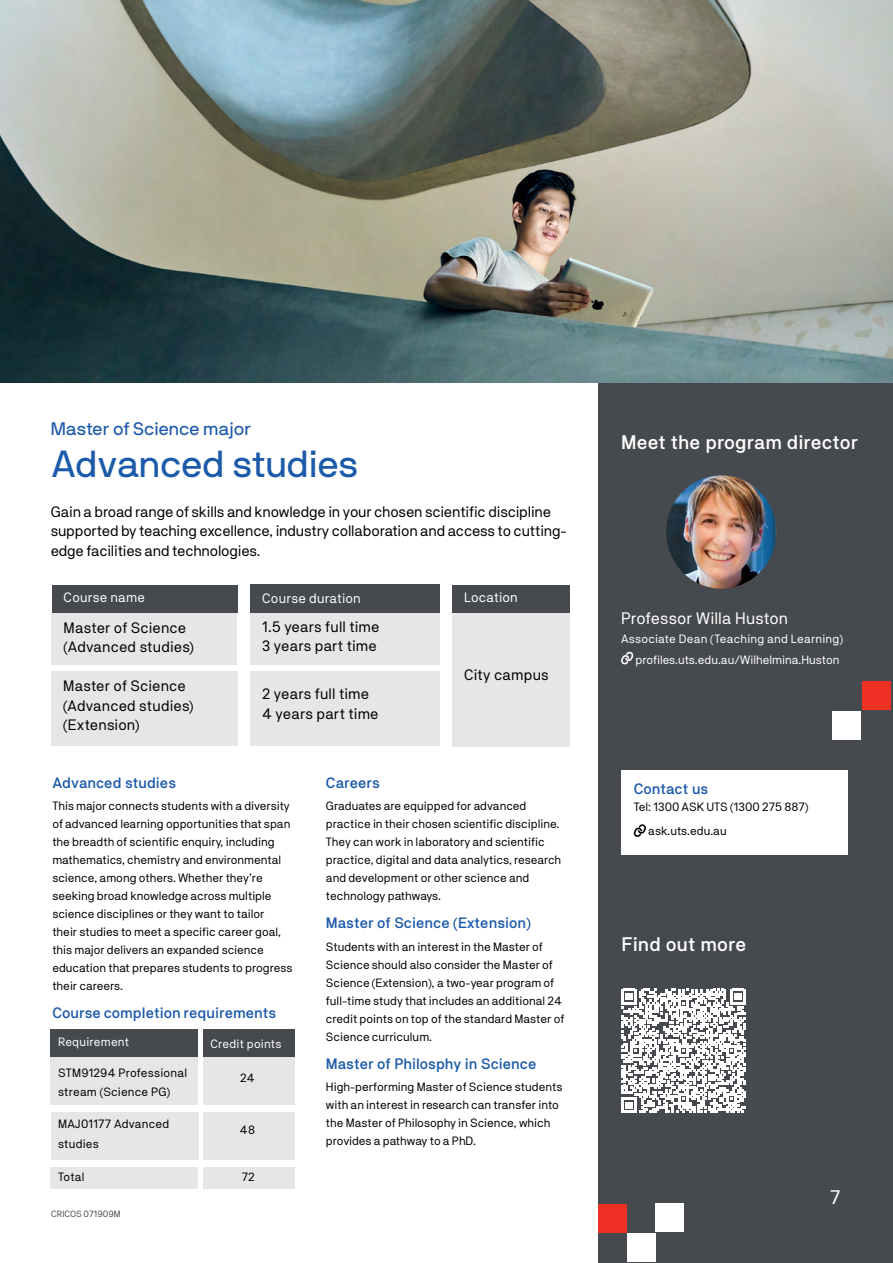
<style>
.page{position:relative;width:893px;height:1263px;background:#fff}
.page>*{position:absolute;margin:0;border:0;box-sizing:border-box;transform-origin:0 0}
.t1{font:37.5px "NB International Pro";letter-spacing:-.005em;color:#1c5aaa}
.t2{font:500 19.5px "NB Akademie Std";letter-spacing:.005em;color:#fff}
.t3{font:19.5px "NB Akademie Std";color:#fff}
.t4{font:18px "NB International Pro";color:#1c5aaa}
.t5{font:16.5px "NB Akademie Std";letter-spacing:.005em;color:#fff}
.t6{font:15px/19.5px "NB Akademie Std";letter-spacing:-.01em;color:#000}
.t7{font:15px/19.5px "NB Akademie Std";letter-spacing:.01em;color:#000}
.t8{font:500 15px "NB Akademie Std";color:#1c5aaa}
.t9{font:13.5px "NB Akademie Std";letter-spacing:.015em;color:#fff}
.t10{font:12px/18px "NB Akademie Std";color:#000}
.t11{font:12px/21px "NB Akademie Std";letter-spacing:.01em;color:#fff;text-align:right}
.t12{font:12px/19.5px "NB Akademie Std";letter-spacing:.02em;color:#000}
.t13{font:12px "Myriad Pro";letter-spacing:.005em;color:#fff}
.t14{font:9px "NB Akademie Std";color:#46494d}
</style>
<div class="page">
<div style="left:52px;top:613px;width:185px;height:51px;background:#e5e6e5"></div>
<div style="left:598px;top:383px;width:295px;height:880px;background:#46494d"></div>
<img style="left:0;top:0;width:893px;height:383px">
<div style="left:52px;top:585px;width:185px;height:27px;background:#46494d"></div>
<div style="left:251px;top:613px;width:189px;height:51px;background:#e5e6e5"></div>
<div style="left:251px;top:585px;width:189px;height:28px;background:#46494d"></div>
<svg style="left:621px;top:652px;width:13px;height:12px"></svg>
<div style="left:621px;top:770px;width:227px;height:84px;background:#fff"></div>
<svg style="left:633px;top:825px;width:13px;height:11px"></svg>
<img style="left:666px;top:475px;width:110px;height:114px">
<div style="left:862px;top:681px;width:29px;height:29px;background:#ee3124"></div>
<div style="left:832px;top:711px;width:29px;height:28px;background:#fff"></div>
<div style="left:598px;top:1204px;width:29px;height:29px;background:#ee3124"></div>
<div style="left:627px;top:1233px;width:29px;height:29px;background:#fff"></div>
<div style="left:656px;top:1203px;width:28px;height:29px;background:#fff"></div>
<div style="left:51px;top:671px;width:186px;height:75px;background:#e5e6e5"></div>
<div style="left:251px;top:671px;width:189px;height:75px;background:#e5e6e5"></div>
<div style="left:452px;top:613px;width:118px;height:133px;background:#e5e6e5"></div>
<div style="left:452px;top:585px;width:118px;height:27px;background:#46494d"></div>
<svg style="left:621px;top:989px;width:125px;height:124px"></svg>
<div style="left:51px;top:1057px;width:147px;height:48px;background:#e5e6e5"></div>
<div style="left:51px;top:1029px;width:147px;height:28px;background:#46494d"></div>
<div style="left:51px;top:1112px;width:147px;height:47px;background:#e5e6e5"></div>
<div style="left:203px;top:1029px;width:91px;height:28px;background:#46494d"></div>
<div style="left:203px;top:1057px;width:91px;height:48px;background:#e5e6e5"></div>
<div style="left:203px;top:1112px;width:92px;height:47px;background:#e5e6e5"></div>
<div style="left:51px;top:1167px;width:147px;height:21px;background:#e5e6e5"></div>
<div style="left:203px;top:1167px;width:92px;height:21px;background:#e5e6e5"></div>
<h3 class="t4" style="left:51px;top:419px;width:202px">Master of Science major</h3>
<h1 class="t1" style="left:51px;top:443px;width:309px">Advanced studies</h1>
<p class="t6" style="left:51px;top:501px;width:518px">Gain a broad range of skills and knowledge in your chosen scientific discipline supported by teaching excellence, industry collaboration and access to cutting&shy;edge facilities and technologies.</p>
<p class="t9" style="left:64px;top:589px;width:83px">Course name</p>
<p class="t7" style="left:64px;top:618px;width:132px">Master of Science (Advanced studies)</p>
<p class="t9" style="left:262px;top:591px;width:100px">Course duration</p>
<p class="t7" style="left:262px;top:617px;width:119px">1.5 years full time<br>3 years part time</p>
<p class="t7" style="left:63px;top:676px;width:132px">Master of Science (Advanced studies) (Extension)</p>
<p class="t7" style="left:262px;top:684px;width:118px">2 years full time<br>4 years part time</p>
<p class="t9" style="left:464px;top:589px;width:55px">Location</p>
<p class="t7" style="left:464px;top:664px;width:86px">City campus</p>
<p class="t8" style="left:52px;top:774px;width:125px">Advanced studies</p>
<p class="t10" style="left:52px;top:797px;width:241px">This major connects students with a diversity of advanced learning opportunities that span the breadth of scientific enquiry, including mathematics, chemistry and environmental science, among others. Whether they’re seeking broad knowledge across multiple science disciplines or they want to tailor<br>their studies to meet a specific career goal, this major delivers an expanded science education that prepares students to progress their careers.</p>
<p class="t8" style="left:52px;top:1004px;width:225px">Course completion requirements</p>
<p class="t11" style="left:58px;top:1031px;width:72px">Requirement</p>
<p class="t10" style="left:58px;top:1062px;width:131px;line-height:19.5px">STM91294 Professional stream (Science PG)</p>
<p class="t12" style="left:58px;top:1114px;width:113px">MAJ01177 Advanced studies</p>
<p class="t11" style="left:211px;top:1033px;width:72px">Credit points</p>
<p class="t13" style="left:207px;top:1040px;width:67px">Credit points</p>
<p class="t10" style="left:240px;top:1069px;width:16px">24</p>
<p class="t10" style="left:240px;top:1121px;width:17px">48</p>
<p class="t10" style="left:58px;top:1167px;width:28px">Total</p>
<p class="t10" style="left:242px;top:1168px;width:15px">72</p>
<p class="t14" style="left:51px;top:1209px;width:71px">CRICOS 071909M</p>
<p class="t8" style="left:326px;top:774px;width:56px">Careers</p>
<p class="t10" style="left:326px;top:797px;width:237px">Graduates are equipped for advanced practice in their chosen scientific discipline.<br>They can work in laboratory and scientific practice, digital and data analytics, research and development or other science and technology pathways.</p>
<p class="t8" style="left:326px;top:914px;width:206px">Master of Science (Extension)</p>
<p class="t10" style="left:326px;top:937px;width:240px">Students with an interest in the Master of Science should also consider the Master of Science (Extension), a two-year program of full-time study that includes an additional 24 credit points on top of the standard Master of Science curriculum.</p>
<p class="t8" style="left:326px;top:1055px;width:212px">Master of Philosphy in Science</p>
<p class="t10" style="left:326px;top:1077px;width:238px">High-performing Master of Science students with an interest in research can transfer into the Master of Philosophy in Science, which provides a pathway to a PhD.</p>
<h2 class="t2" style="left:621px;top:431px;width:238px">Meet the program director</h2>
<h3 class="t5" style="left:621px;top:608px;width:169px">Professor Willa Huston</h3>
<p class="t11" style="left:621px;top:629px;width:224px">Associate Dean (Teaching and Learning) profiles.uts.edu.au/Wilhelmina.Huston</p>
<p class="t8" style="left:634px;top:781px;width:76px">Contact us</p>
<p class="t10" style="left:648px;top:794px;width:162px;line-height:24.8px;text-indent:-14px">Tel: 1300 ASK UTS (1300 275 887) ask.uts.edu.au</p>
<h2 class="t2" style="left:621px;top:933px;width:126px">Find out more</h2>
<h2 class="t3" style="left:830px;top:1186px;width:12px">7</h2>
</div>
